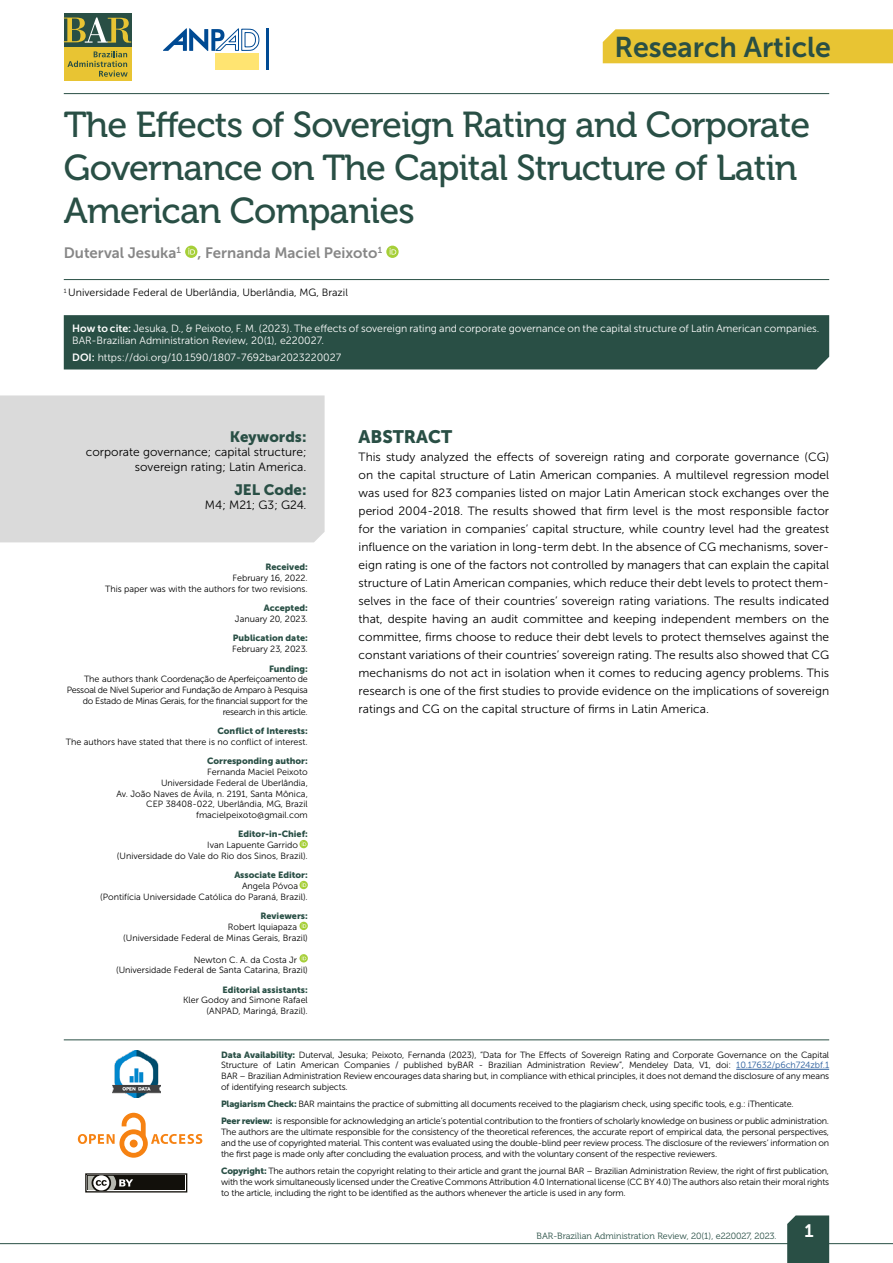
<style>
.page{position:relative;width:893px;height:1263px;background:#fff}
.page>*{position:absolute;margin:0;border:0;box-sizing:border-box;transform-origin:0 0}
.t1{font:36px/43.2px "Museo 500";letter-spacing:-.02em;color:#294f45}
.t2{font:28.5px "Museo Sans 700";color:#294f45}
.t3{font:18px "Museo Sans 900";color:#294f45}
.t4{font:18px "Museo Sans 700";color:#fff}
.t5{font:15px "Museo Sans 700";color:#878787}
.t6{font:15px "Museo Sans 900";color:#294f45}
.t7{font:12px/18px "Museo Sans 300";color:#000;text-align:right}
.t8{font:10.5px/12.6px "Museo Sans 300";color:#fff}
.t9{font:10.5px "Museo Sans 300";color:#000}
.t10{font:9px/10.8px "Museo Sans 300";letter-spacing:-.005em;color:#000}
.t11{font:9px/10.8px "Museo Sans 300";letter-spacing:-.03em;color:#000;text-align:right}
.t12{font:9px "Museo Sans 900";color:#294f45}
.t13{font:9px "Museo 300";color:#294f45}
.s1{font-family:"Museo Sans 700"}
.s2{font-family:"Museo Sans 900";color:#294f45}
.s3{color:#275b9b}
</style>
<div class="page">
<div style="left:787px;top:1215px;width:42px;height:48px;background:#294f45"></div>
<hr style="left:0;top:1243px;width:893px;height:1px;background:#294f45">
<div style="left:64px;top:13px;width:67px;height:34px;background:#294f45"></div>
<div style="left:64px;top:47px;width:67px;height:34px;background:#e8c433"></div>
<svg style="left:64px;top:18px;width:67px;height:25px"></svg>
<svg style="left:67px;top:51px;width:61px;height:26px"></svg>
<hr style="left:267px;top:29px;width:2px;height:41px;background:#004a93">
<svg style="left:163px;top:28px;width:97px;height:23px"></svg>
<div style="left:216px;top:54px;width:43px;height:16px;background:#ffe471"></div>
<div style="left:603px;top:29px;width:290px;height:34px;background:#e8c433"></div>
<hr style="left:736px;top:1069px;width:93px;height:1px;background:#275b9b">
<hr style="left:64px;top:1039px;width:765px;height:1px;background:#294f45">
<svg style="left:78px;top:1113px;width:124px;height:45px"></svg>
<div style="left:86px;top:1174px;width:101px;height:18px;background:#12100b"></div>
<div style="left:85px;top:1173px;width:102px;height:19px;border:1px solid #12100b"></div>
<svg style="left:85px;top:1173px;width:48px;height:20px"></svg>
<img style="left:112px;top:1051px;width:48px;height:46px">
<div style="left:0;top:395px;width:325px;height:147px;background:#dadada"></div>
<svg style="left:299px;top:840px;width:9px;height:8px"></svg>
<svg style="left:302px;top:841px;width:4px;height:5px"></svg>
<svg style="left:299px;top:881px;width:9px;height:8px"></svg>
<svg style="left:302px;top:882px;width:4px;height:5px"></svg>
<svg style="left:299px;top:922px;width:9px;height:8px"></svg>
<svg style="left:302px;top:923px;width:4px;height:5px"></svg>
<svg style="left:299px;top:954px;width:9px;height:8px"></svg>
<svg style="left:302px;top:956px;width:4px;height:4px"></svg>
<hr style="left:64px;top:93px;width:765px;height:1px;background:#294f45">
<hr style="left:64px;top:279px;width:765px;height:1px;background:#294f45">
<div style="left:185px;top:246px;width:12px;height:12px;background:#a6cf38;border-radius:50%"></div>
<svg style="left:188px;top:248px;width:7px;height:7px"></svg>
<svg style="left:386px;top:246px;width:13px;height:12px"></svg>
<svg style="left:390px;top:248px;width:6px;height:7px"></svg>
<div style="left:64px;top:315px;width:765px;height:54px;background:#294f45"></div>
<h2 class="t2" style="left:614px;top:31px;width:218px">Research Article</h2>
<h1 class="t1" style="left:64px;top:103px;width:748px">The Effects of Sovereign Rating and Corporate<br>Governance on The Capital Structure of Latin<br>American Companies</h1>
<h3 class="t5" style="left:64px;top:244px;width:320px">Duterval Jesuka<sup>1</sup> , Fernanda Maciel Peixoto<sup>1</sup></h3>
<p class="t9" style="left:64px;top:287px;width:286px"><sup>1</sup> Universidade Federal de Uberlândia, Uberlândia, MG, Brazil</p>
<p class="t8" style="left:72px;top:322px;width:749px"><span class="s1">How to cite:</span> Jesuka, D., &amp; Peixoto, F. M. (2023). The effects of sovereign rating and corporate governance on the capital structure of Latin American companies.<br>BAR-Brazilian Administration Review, 20(1), e220027.</p>
<p class="t8" style="left:72px;top:351px;width:270px"><span class="s1">DOI:</span> https://doi.org/10.1590/1807-7692bar2023220027</p>
<h3 class="t6" style="left:230px;top:428px;width:78px">Keywords:</h3>
<h3 class="t7" style="left:86px;top:445px;width:222px;line-height:14.4px">corporate governance; capital structure; sovereign rating; Latin America.</h3>
<h3 class="t6" style="left:234px;top:481px;width:74px">JEL Code:</h3>
<h3 class="t7" style="left:205px;top:496px;width:103px">M4; M21; G3; G24.</h3>
<p class="t12" style="left:265px;top:562px;width:44px">Received:</p>
<p class="t10" style="left:105px;top:573px;width:204px;text-align:right">February 16, 2022.<br>This paper was with the authors for two revisions.</p>
<p class="t12" style="left:264px;top:603px;width:45px">Accepted:</p>
<p class="t10" style="left:235px;top:614px;width:74px">January 20, 2023.</p>
<p class="t12" style="left:233px;top:633px;width:76px">Publication date:</p>
<p class="t10" style="left:232px;top:644px;width:77px">February 23, 2023.</p>
<p class="t12" style="left:269px;top:663px;width:40px">Funding:</p>
<p class="t11" style="left:67px;top:674px;width:243px">The authors thank Coordenação de Aperfeiçoamento de Pessoal de Nível Superior and Fundação de Amparo à Pesquisa do Estado de Minas Gerais, for the financial support for the research in this article.</p>
<p class="t12" style="left:217px;top:726px;width:92px">Conflict of Interests:</p>
<p class="t10" style="left:66px;top:736px;width:243px">The authors have stated that there is no conflict of interest.</p>
<p class="t12" style="left:207px;top:756px;width:102px">Corresponding author:</p>
<p class="t10" style="left:116px;top:766px;width:193px;text-align:right">Fernanda Maciel Peixoto<br>Universidade Federal de Uberlândia,<br>Av. João Naves de Ávila, n. 2191, Santa Mônica, CEP 38408-022, Uberlândia, MG, Brazil fmacielpeixoto@gmail.com</p>
<p class="t12" style="left:238px;top:829px;width:71px">Editor-in-Chief:</p>
<p class="t10" style="left:117px;top:840px;width:192px;text-indent:90px">Ivan Lapuente Garrido (Universidade do Vale do Rio dos Sinos, Brazil).</p>
<p class="t12" style="left:234px;top:870px;width:75px">Associate Editor:</p>
<p class="t10" style="left:100px;top:881px;width:209px;text-indent:142px">Angela Póvoa (Pontifícia Universidade Católica do Paraná, Brazil).</p>
<p class="t12" style="left:260px;top:911px;width:49px">Reviewers:</p>
<p class="t10" style="left:123px;top:922px;width:186px;text-indent:105px">Robert Iquiapaza (Universidade Federal de Minas Gerais, Brazil)</p>
<p class="t10" style="left:116px;top:954px;width:193px;text-indent:78px">Newton C. A. da Costa Jr (Universidade Federal de Santa Catarina, Brazil)</p>
<p class="t12" style="left:222px;top:984px;width:87px">Editorial assistants:</p>
<p class="t10" style="left:183px;top:995px;width:126px;text-align:right">Kler Godoy and Simone Rafael (ANPAD, Maringá, Brazil).</p>
<h3 class="t3" style="left:359px;top:426px;width:95px">ABSTRACT</h3>
<p class="t7" style="left:359px;top:448px;width:472px;text-align:justify">This study analyzed the effects of sovereign rating and corporate governance (CG) on the capital structure of Latin American companies. A multilevel regression model was used for 823 companies listed on major Latin American stock exchanges over the period 2004-2018. The results showed that firm level is the most responsible factor for the variation in companies’ capital structure, while country level had the greatest influence on the variation in long-term debt. In the absence of CG mechanisms, sover&shy;eign rating is one of the factors not controlled by managers that can explain the capital structure of Latin American companies, which reduce their debt levels to protect them&shy;selves in the face of their countries’ sovereign rating variations. The results indicated that, despite having an audit committee and keeping independent members on the committee, firms choose to reduce their debt levels to protect themselves against the constant variations of their countries’ sovereign rating. The results also showed that CG mechanisms do not act in isolation when it comes to reducing agency problems. This research is one of the first studies to provide evidence on the implications of sovereign ratings and CG on the capital structure of firms in Latin America.</p>
<p class="t10" style="left:221px;top:1049px;width:610px;text-align:justify"><span class="s2">Data Availability:</span> Duterval, Jesuka; Peixoto, Fernanda (2023), “Data for The Effects of Sovereign Rating and Corporate Governance on the Capital Structure of Latin American Companies / published byBAR - Brazilian Administration Review”, Mendeley Data, V1, doi: <span class="s3">10.17632/p6ch724zbf.1<br></span>BAR – Brazilian Administration Review encourages data sharing but, in compliance with ethical principles, it does not demand the disclosure of any means of identifying research subjects.</p>
<p class="t10" style="left:221px;top:1095px;width:610px;line-height:17.2px"><span class="s2">Plagiarism Check:</span> BAR maintains the practice of submitting all documents received to the plagiarism check, using specific tools, e.g.: iThenticate.<br><span class="s2">Peer review:</span> is responsible for acknowledging an article’s potential contribution to the frontiers of scholarly knowledge on business or public administration.</p>
<p class="t10" style="left:221px;top:1127px;width:610px;text-align:justify">The authors are the ultimate responsible for the consistency of the theoretical references, the accurate report of empirical data, the personal perspectives, and the use of copyrighted material. This content was evaluated using the double-blind peer review process. The disclosure of the reviewers’ information on the first page is made only after concluding the evaluation process, and with the voluntary consent of the respective reviewers.</p>
<p class="t10" style="left:221px;top:1165px;width:610px;text-align:justify"><span class="s2">Copyright:</span> The authors retain the copyright relating to their article and grant the journal BAR – Brazilian Administration Review, the right of first publication, with the work simultaneously licensed under the Creative Commons Attribution 4.0 International license (CC BY 4.0) The authors also retain their moral rights to the article, including the right to be identified as the authors whenever the article is used in any form.</p>
<p class="t13" style="left:537px;top:1231px;width:241px">BAR-Brazilian Administration Review, 20(1), e220027, 2023.</p>
<h3 class="t4" style="left:805px;top:1221px;width:11px">1</h3>
</div>
